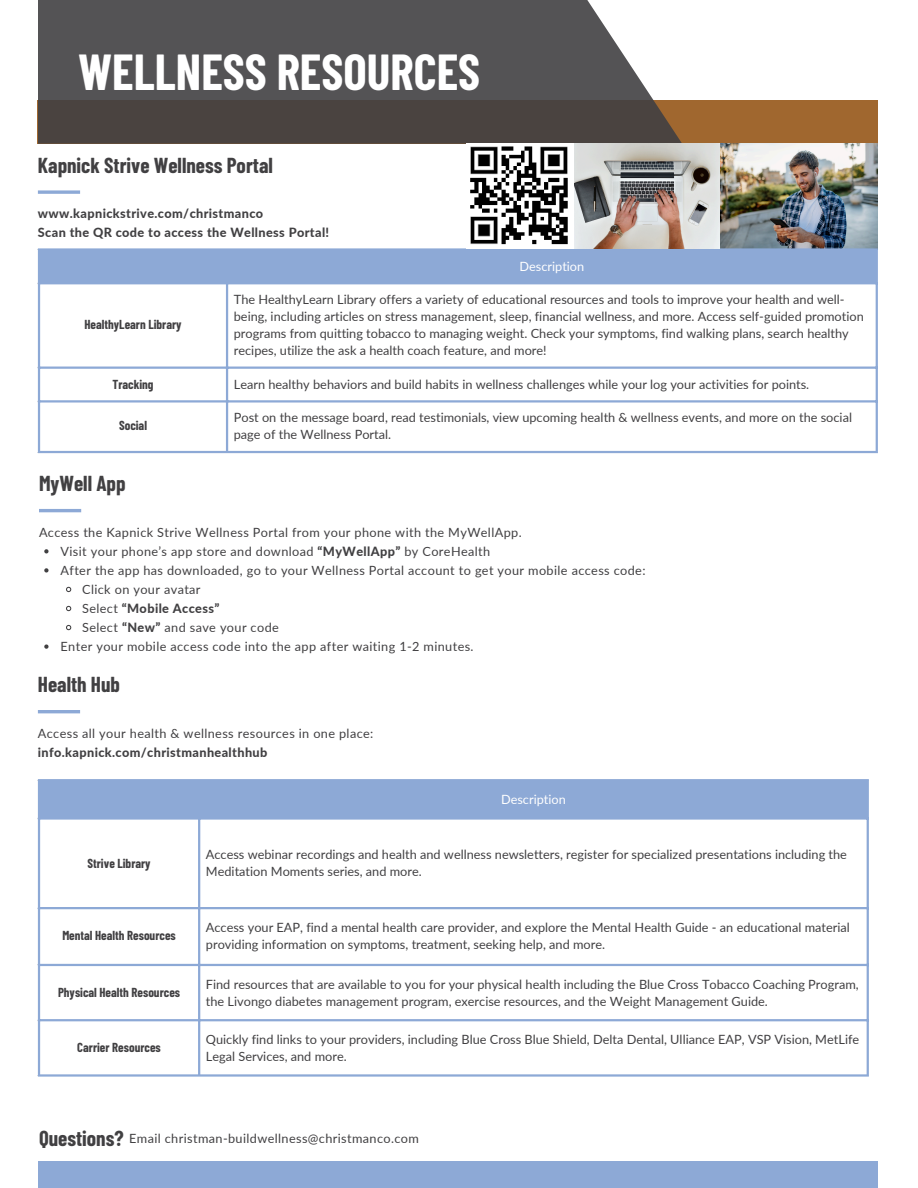
<style>
.page{position:relative;width:918px;height:1188px;background:#fff}
.page>*{position:absolute;margin:0;border:0;box-sizing:border-box;transform-origin:0 0}
.t1{font:700 49.35px "Barlow Condensed";color:#fff}
.t2{font:700 21.15px "Barlow Condensed";color:#414042}
.t3{font:12.75px/17px "Lato";color:#414042}
.t4{font:12.75px "Lato";letter-spacing:.03em;color:#414042}
.t5{font:800 12.75px/19px "Lato";letter-spacing:.03em;color:#414042}
.t6{font:700 12.75px "Barlow Condensed";color:#414042}
.t7{font:12.75px "Lato";color:#fff}
.s1{font-weight:800}
.s2{font-weight:400}
</style>
<div class="page">
<div style="left:38px;top:1161px;width:840px;height:27px;background:#8da9d6"></div>
<div style="left:38px;top:101px;width:840px;height:43px;background:#a0672f"></div>
<svg style="left:38px;top:0;width:644px;height:144px;background:#5a5758"></svg>
<img style="left:470px;top:144px;width:408px;height:104px">
<div style="left:40px;top:251px;width:836px;height:31px;background:#8da9d6"></div>
<hr style="left:38px;top:251px;width:2px;height:200px;background:#8da9d6">
<hr style="left:226px;top:251px;width:2px;height:200px;background:#8da9d6">
<hr style="left:876px;top:251px;width:2px;height:200px;background:#8da9d6">
<hr style="left:38px;top:248px;width:840px;height:3px;background:#8da9d6">
<hr style="left:38px;top:282px;width:840px;height:2px;background:#8da9d6">
<hr style="left:38px;top:367px;width:840px;height:2px;background:#8da9d6">
<hr style="left:38px;top:400px;width:840px;height:3px;background:#8da9d6">
<hr style="left:38px;top:451px;width:840px;height:2px;background:#8da9d6">
<hr style="left:38px;top:710px;width:42px;height:3px;background:#8da9d6">
<hr style="left:39px;top:509px;width:42px;height:3px;background:#8da9d6">
<svg style="left:44px;top:549px;width:5px;height:4px"></svg>
<svg style="left:44px;top:568px;width:5px;height:5px"></svg>
<svg style="left:66px;top:586px;width:6px;height:7px"></svg>
<svg style="left:66px;top:605px;width:6px;height:7px"></svg>
<svg style="left:66px;top:624px;width:6px;height:7px"></svg>
<svg style="left:44px;top:644px;width:5px;height:5px"></svg>
<svg style="left:38px;top:190px;width:42px;height:4px"></svg>
<div style="left:40px;top:781px;width:827px;height:36px;background:#8da9d6"></div>
<hr style="left:38px;top:781px;width:2px;height:293px;background:#8da9d6">
<hr style="left:198px;top:781px;width:2px;height:293px;background:#8da9d6">
<hr style="left:867px;top:781px;width:2px;height:293px;background:#8da9d6">
<hr style="left:38px;top:779px;width:831px;height:2px;background:#8da9d6">
<hr style="left:38px;top:817px;width:831px;height:3px;background:#8da9d6">
<hr style="left:38px;top:907px;width:831px;height:2px;background:#8da9d6">
<hr style="left:38px;top:964px;width:831px;height:2px;background:#8da9d6">
<hr style="left:38px;top:1019px;width:831px;height:2px;background:#8da9d6">
<hr style="left:38px;top:1074px;width:831px;height:3px;background:#8da9d6">
<p class="t1" style="left:78px;top:41px;width:403px">WELLNESS RESOURCES</p>
<p class="t2" style="left:38px;top:152px;width:236px">Kapnick Strive Wellness Portal</p>
<p class="t5" style="left:38px;top:204px;width:293px">www.kapnickstrive.com/christmanco<br>Scan the QR code to access the Wellness Portal!</p>
<h1 class="t7" style="left:519px;top:259px;width:66px">Description</h1>
<p class="t6" style="left:84px;top:317px;width:99px">HealthyLearn Library</p>
<p class="t3" style="left:234px;top:290px;width:631px">The HealthyLearn Library offers a variety of educational resources and tools to improve your health and well&shy;being, including articles on stress management, sleep, financial wellness, and more. Access self-guided promotion programs from quitting tobacco to managing weight. Check your symptoms, find walking plans, search healthy recipes, utilize the ask a health coach feature, and more!</p>
<p class="t6" style="left:112px;top:377px;width:43px">Tracking</p>
<h2 class="t3" style="left:234px;top:376px;width:577px">Learn healthy behaviors and build habits in wellness challenges while your log your activities for points.</h2>
<p class="t6" style="left:119px;top:418px;width:29px">Social</p>
<h3 class="t3" style="left:234px;top:409px;width:620px">Post on the message board, read testimonials, view upcoming health &amp; wellness events, and more on the social page of the Wellness Portal.</h3>
<p class="t2" style="left:39px;top:470px;width:88px">MyWell App</p>
<p class="t4" style="left:39px;top:524px;width:484px">Access the Kapnick Strive Wellness Portal from your phone with the MyWellApp.</p>
<p class="t4" style="left:61px;top:543px;width:431px">Visit your phone’s app store and download <span class="s1">“MyWellApp”</span> by CoreHealth</p>
<p class="t4" style="left:61px;top:562px;width:586px">After the app has downloaded, go to your Wellness Portal account to get your mobile access code:</p>
<h2 class="t4" style="left:82px;top:581px;width:120px">Click on your avatar</h2>
<p class="t5" style="left:82px;top:598px;width:139px"><span class="s2">Select</span> “Mobile Access”</p>
<p class="t4" style="left:82px;top:619px;width:198px">Select <span class="s1">“New”</span> and save your code</p>
<p class="t4" style="left:61px;top:638px;width:415px">Enter your mobile access code into the app after waiting 1-2 minutes.</p>
<p class="t2" style="left:38px;top:671px;width:84px">Health Hub</p>
<p class="t4" style="left:38px;top:725px;width:337px">Access all your health &amp; wellness resources in one place:</p>
<p class="t5" style="left:38px;top:742px;width:231px">info.kapnick.com/christmanhealthhub</p>
<p class="t7" style="left:501px;top:791px;width:66px">Description</p>
<p class="t6" style="left:87px;top:855px;width:65px">Strive Library</p>
<p class="t3" style="left:206px;top:846px;width:643px">Access webinar recordings and health and wellness newsletters, register for specialized presentations including the<br>Meditation Moments series, and more.</p>
<h2 class="t6" style="left:62px;top:928px;width:115px">Mental Health Resources</h2>
<p class="t3" style="left:206px;top:918px;width:645px">Access your EAP, find a mental health care provider, and explore the Mental Health Guide - an educational material providing information on symptoms, treatment, seeking help, and more.</p>
<p class="t6" style="left:58px;top:984px;width:124px">Physical Health Resources</p>
<p class="t3" style="left:206px;top:975px;width:654px">Find resources that are available to you for your physical health including the Blue Cross Tobacco Coaching Program, the Livongo diabetes management program, exercise resources, and the Weight Management Guide.</p>
<p class="t6" style="left:77px;top:1040px;width:85px">Carrier Resources</p>
<p class="t3" style="left:206px;top:1031px;width:655px">Quickly find links to your providers, including Blue Cross Blue Shield, Delta Dental, Ulliance EAP, VSP Vision, MetLife<br>Legal Services, and more.</p>
<p class="t2" style="left:39px;top:1125px;width:86px">Questions?</p>
<p class="t4" style="left:129px;top:1130px;width:291px">Email christman-buildwellness@christmanco.com</p>
</div>
